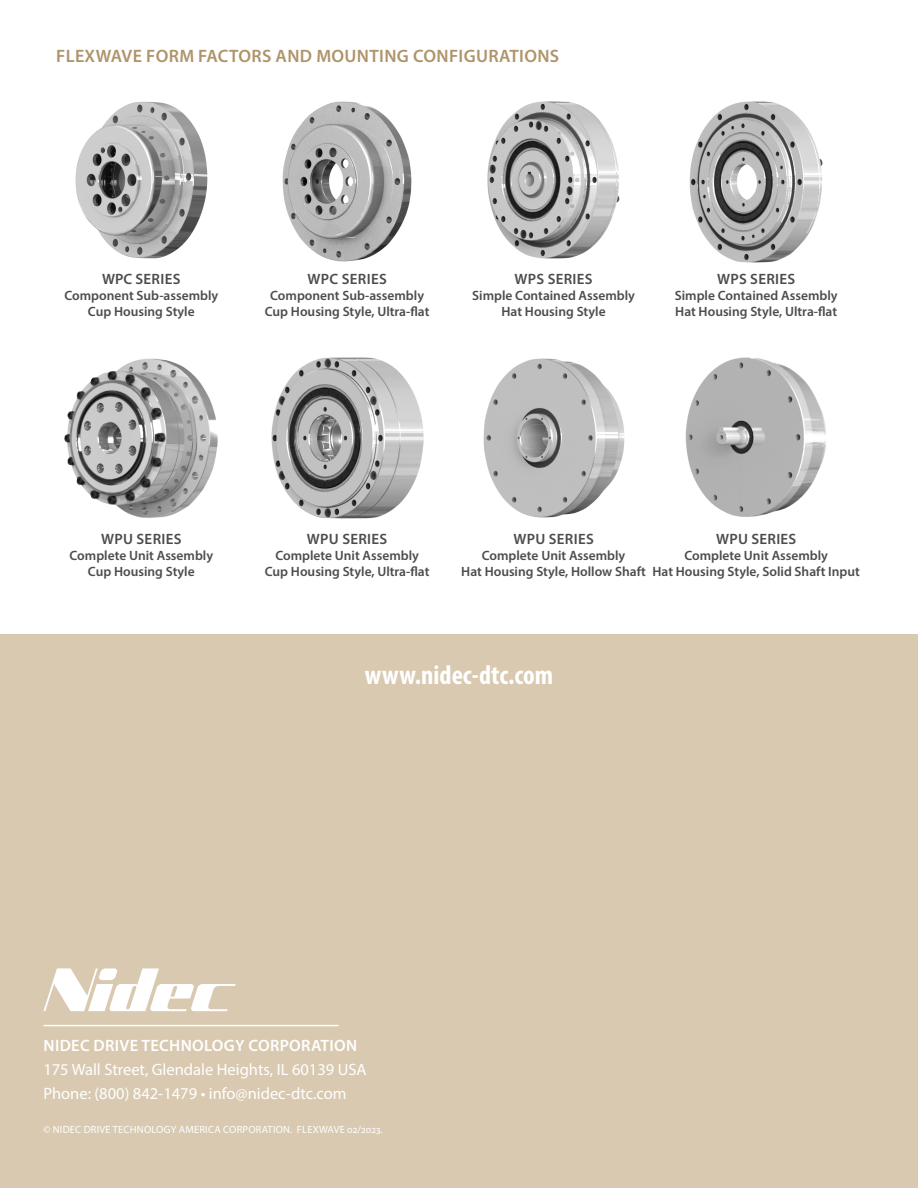
<style>
.page{position:relative;width:918px;height:1188px;background:#fff}
.page>*{position:absolute;margin:0;border:0;box-sizing:border-box;transform-origin:0 0}
.t1{font:700 condensed 27px "Myriad Pro";color:#fff}
.t2{font:600 18px "Myriad Pro";letter-spacing:.02em;color:#af946a}
.t3{font:16.5px/24px "Myriad Pro";color:#fff}
.t4{font:600 16.5px "Myriad Pro";letter-spacing:.02em;color:#fff}
.t5{font:600 15px "Myriad Pro";letter-spacing:.02em;color:#4b4c4d}
.t6{font:600 13.5px/16.2px "Myriad Pro";color:#4b4c4d;text-align:center}
.t7{font:10.5px "Myriad Pro";letter-spacing:.02em;color:#fff}
</style>
<div class="page">
<div style="left:0;top:634px;width:918px;height:554px;background:#d8c9b0"></div>
<svg style="left:43px;top:968px;width:193px;height:43px"></svg>
<hr style="left:43px;top:1025px;width:296px;height:1px;background:#fff">
<img style="left:75px;top:101px;width:132px;height:158px">
<img style="left:686px;top:358px;width:140px;height:159px">
<img style="left:487px;top:101px;width:133px;height:158px">
<img style="left:283px;top:101px;width:128px;height:161px">
<img style="left:64px;top:358px;width:154px;height:160px">
<img style="left:483px;top:358px;width:141px;height:160px">
<img style="left:690px;top:101px;width:133px;height:161px">
<img style="left:271px;top:358px;width:152px;height:160px">
<h2 class="t2" style="left:56px;top:44px;width:505px">FLEXWAVE FORM FACTORS AND MOUNTING CONFIGURATIONS</h2>
<p class="t5" style="left:102px;top:269px;width:80px">WPC SERIES</p>
<p class="t6" style="left:64px;top:287px;width:155px">Component Sub-assembly<br>Cup Housing Style</p>
<p class="t5" style="left:308px;top:269px;width:81px">WPC SERIES</p>
<p class="t6" style="left:265px;top:287px;width:166px">Component Sub-assembly<br>Cup Housing Style, Ultra-flat</p>
<p class="t5" style="left:514px;top:269px;width:80px">WPS SERIES</p>
<p class="t6" style="left:472px;top:287px;width:164px">Simple Contained Assembly<br>Hat Housing Style</p>
<p class="t5" style="left:717px;top:269px;width:80px">WPS SERIES</p>
<p class="t6" style="left:675px;top:287px;width:164px;text-align:left">Simple Contained Assembly<br>Hat Housing Style, Ultra-flat</p>
<p class="t5" style="left:101px;top:529px;width:82px">WPU SERIES</p>
<p class="t6" style="left:70px;top:547px;width:145px">Complete Unit Assembly<br>Cup Housing Style</p>
<p class="t5" style="left:307px;top:529px;width:82px">WPU SERIES</p>
<p class="t6" style="left:265px;top:547px;width:166px">Complete Unit Assembly<br>Cup Housing Style, Ultra-flat</p>
<p class="t5" style="left:513px;top:529px;width:82px">WPU SERIES</p>
<p class="t6" style="left:461px;top:547px;width:186px">Complete Unit Assembly<br>Hat Housing Style, Hollow Shaft</p>
<p class="t5" style="left:716px;top:529px;width:82px">WPU SERIES</p>
<p class="t6" style="left:653px;top:547px;width:209px">Complete Unit Assembly<br>Hat Housing Style, Solid Shaft Input</p>
<h1 class="t1" style="left:365px;top:659px;width:190px">www.nidec-dtc.com</h1>
<p class="t4" style="left:44px;top:1035px;width:315px">NIDEC DRIVE TECHNOLOGY CORPORATION</p>
<p class="t3" style="left:43px;top:1057px;width:325px">175 Wall Street, Glendale Heights, IL 60139 USA<br>Phone: (800) 842-1479 • info@nidec-dtc.com</p>
<p class="t7" style="left:43px;top:1123px;width:341px">© NIDEC DRIVE TECHNOLOGY AMERICA CORPORATION. FLEXWAVE 02/2023.</p>
</div>
